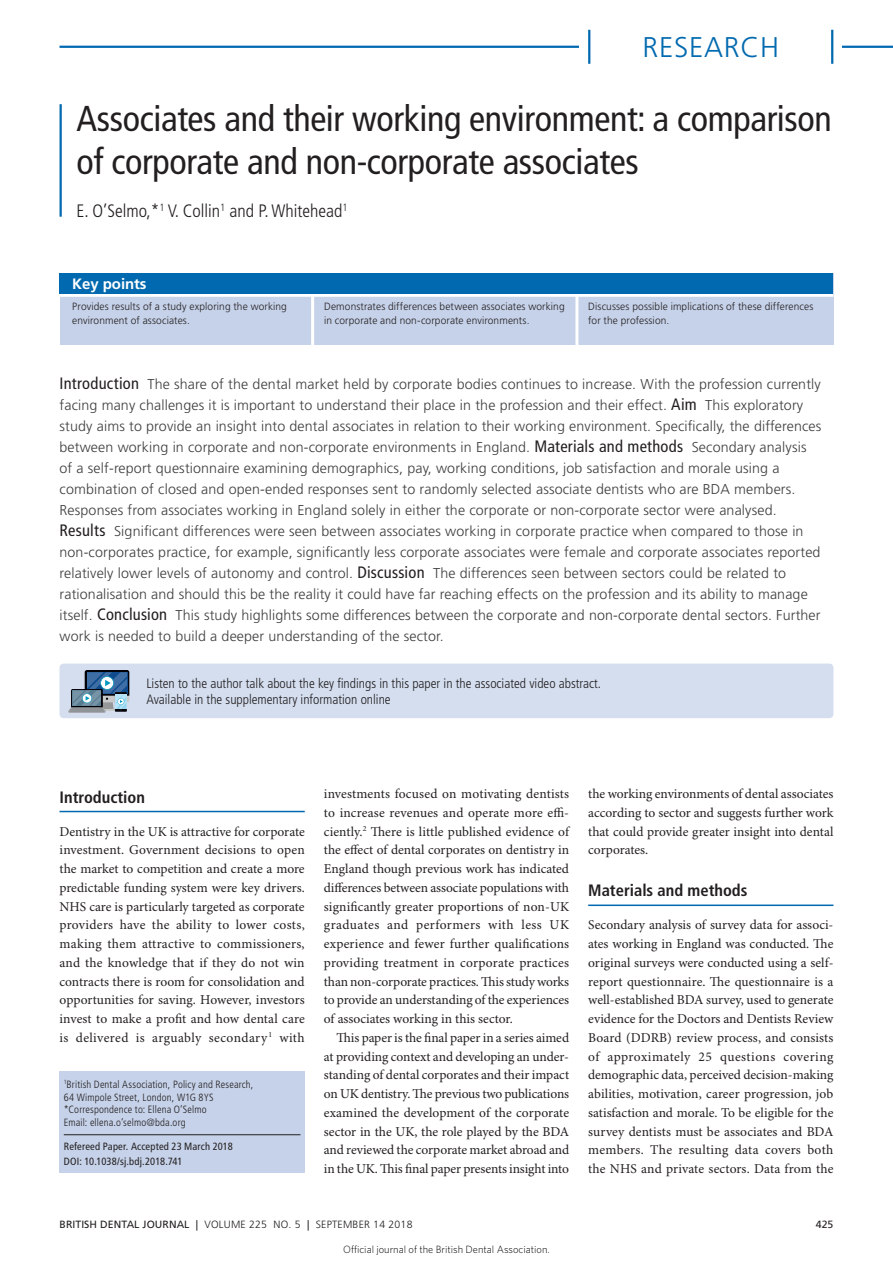
<style>
.page{position:relative;width:893px;height:1263px;background:#fff}
.page>*{position:absolute;margin:0;border:0;box-sizing:border-box;transform-origin:0 0}
.head{font:condensed 36px/43.2px "Frutiger LT Std";letter-spacing:-.01em;color:#231f20}
.t1{font:300 28.5px "Frutiger LT Std";letter-spacing:.025em;color:#0069af}
.author{font:300 condensed 18px "Frutiger LT Std";color:#231f20}
.crosshead_1{font:700 condensed 16.5px "Frutiger LT Std";color:#231f20}
.key_points_-_head{font:700 15px "Frutiger LT Std";letter-spacing:-.01em;color:#fff}
.abstract{font:300 14.25px/21px "Frutiger LT Std";letter-spacing:.01em;color:#3e3e3f}
.body_fullout{font:13.5px/18.8px "Minion Pro";letter-spacing:.01em;color:#231f20;text-align:justify}
.body{font:13.5px/18.8px "Minion Pro";letter-spacing:-.01em;color:#231f20;text-align:justify}
.RI_-_web_link{font:300 condensed 13.5px/16.5px "Frutiger LT Std";color:#231f20}
.key_points{font:300 10.5px/13.5px "Frutiger LT Std";letter-spacing:.01em;color:#231f20}
.author_biog{font:300 condensed 10.5px/12.8px "Frutiger LT Std";letter-spacing:.015em;color:#231f20}
.article_details{font:condensed 10.5px "Frutiger LT Std";letter-spacing:.015em;color:#231f20}
.page_footer{font:300 10.5px "Frutiger LT Std";letter-spacing:.02em;color:#231f20}
.t2{font:300 10.5px "Whitney";color:#000}
.page_footer-2{font:10.5px "Frutiger LT Std";color:#231f20}
.s1{font-weight:400;font-stretch:condensed;font-size:16.5px;color:#231f20}
.s2{font-weight:400}
</style>
<div class="page">
<hr style="left:60px;top:811px;width:245px;height:1px;background:#0069af">
<hr style="left:588px;top:904px;width:245px;height:2px;background:#0069af">
<div style="left:60px;top:1071px;width:245px;height:102px;background:#c6d2e9"></div>
<hr style="left:64px;top:1134px;width:236px;height:1px;background:#231f20">
<hr style="left:60px;top:104px;width:2px;height:113px;background:#0069af">
<div style="left:60px;top:273px;width:773px;height:72px;background:#c6d2e9"></div>
<hr style="left:60px;top:294px;width:773px;height:3px;background:#fff">
<div style="left:60px;top:273px;width:773px;height:21px;background:#0069af"></div>
<hr style="left:311px;top:295px;width:3px;height:53px;background:#fff">
<hr style="left:575px;top:295px;width:3px;height:53px;background:#fff">
<div style="left:60px;top:663px;width:773px;height:55px;background:#d4deef;border-radius:4px"></div>
<svg style="left:68px;top:670px;width:61px;height:43px"></svg>
<hr style="left:60px;top:46px;width:833px;height:2px;background:#0069af">
<div style="left:580px;top:30px;width:262px;height:34px;background:#fff"></div>
<hr style="left:831px;top:30px;width:2px;height:34px;background:#0069af">
<hr style="left:588px;top:30px;width:2px;height:34px;background:#0069af">
<h2 class="t1" style="left:643px;top:31px;width:138px">RESEARCH</h2>
<p class="head" style="left:77px;top:97px;width:757px">Associates and their working environment: a comparison of corporate and non-corporate associates</p>
<p class="author" style="left:77px;top:200px;width:273px">E. O’Selmo,*<sup>1</sup> V. Collin<sup>1</sup> and P. Whitehead<sup>1</sup></p>
<p class="key_points_-_head" style="left:72px;top:275px;width:76px">Key points</p>
<p class="key_points" style="left:72px;top:300px;width:216px">Provides results of a study exploring the working environment of associates.</p>
<p class="key_points" style="left:324px;top:300px;width:242px">Demonstrates differences between associates working in corporate and non-corporate environments.</p>
<p class="key_points" style="left:588px;top:300px;width:227px">Discusses possible implications of these differences for the profession.</p>
<p class="abstract" style="left:60px;top:374px;width:763px"><span class="s1">Introduction</span> The share of the dental market held by corporate bodies continues to increase. With the profession currently facing many challenges it is important to understand their place in the profession and their effect. <span class="s1">Aim</span> This exploratory study aims to provide an insight into dental associates in relation to their working environment. Specifically, the differences between working in corporate and non-corporate environments in England. <span class="s1">Materials and methods</span> Secondary analysis of a self-report questionnaire examining demographics, pay, working conditions, job satisfaction and morale using a combination of closed and open-ended responses sent to randomly selected associate dentists who are BDA members.<br>Responses from associates working in England solely in either the corporate or non-corporate sector were analysed.<br><span class="s1">Results</span> Significant differences were seen between associates working in corporate practice when compared to those in non-corporates practice, for example, significantly less corporate associates were female and corporate associates reported relatively lower levels of autonomy and control. <span class="s1">Discussion</span> The differences seen between sectors could be related to rationalisation and should this be the reality it could have far reaching effects on the profession and its ability to manage itself. <span class="s1">Conclusion</span> This study highlights some differences between the corporate and non-corporate dental sectors. Further work is needed to build a deeper understanding of the sector.</p>
<p class="RI_-_web_link" style="left:146px;top:675px;width:456px">Listen to the author talk about the key findings in this paper in the associated video abstract.<br>Available in the supplementary information online</p>
<p class="crosshead_1" style="left:60px;top:787px;width:87px">Introduction</p>
<p class="body_fullout" style="left:60px;top:822px;width:247px">Dentistry in the UK is attractive for corporate investment. Government decisions to open the market to competition and create a more predictable funding system were key drivers.<br>NHS care is particularly targeted as corporate providers have the ability to lower costs, making them attractive to commissioners, and the knowledge that if they do not win contracts there is room for consolidation and opportunities for saving. However, investors invest to make a profit and how dental care is delivered is arguably secondary<sup>1</sup> with</p>
<p class="author_biog" style="left:64px;top:1078px;width:191px"><sup>1</sup>British Dental Association, Policy and Research, 64 Wimpole Street, London, W1G 8YS *Correspondence to: Ellena O’Selmo<br>Email: ellena.o’selmo@bda.org</p>
<p class="article_details" style="left:64px;top:1140px;width:170px">Refereed Paper. Accepted 23 March 2018</p>
<p class="article_details" style="left:64px;top:1155px;width:120px">DOI: 10.1038/sj.bdj.2018.741</p>
<p class="body_fullout" style="left:324px;top:785px;width:247px">investments focused on motivating dentists to increase revenues and operate more effi&shy;ciently.<sup>2</sup> There is little published evidence of the effect of dental corporates on dentistry in England though previous work has indicated differences between associate populations with significantly greater proportions of non-UK graduates and performers with less UK experience and fewer further qualifications providing treatment in corporate practices than non-corporate practices. This study works to provide an understanding of the experiences of associates working in this sector.</p>
<p class="body" style="left:324px;top:1029px;width:247px;text-indent:13px">This paper is the final paper in a series aimed at providing context and developing an under&shy;standing of dental corporates and their impact on UK dentistry. The previous two publications examined the development of the corporate sector in the UK, the role played by the BDA and reviewed the corporate market abroad and in the UK. This final paper presents insight into</p>
<p class="body" style="left:588px;top:785px;width:247px">the working environments of dental associates according to sector and suggests further work that could provide greater insight into dental corporates.</p>
<p class="crosshead_1" style="left:588px;top:881px;width:161px">Materials and methods</p>
<p class="body_fullout" style="left:588px;top:916px;width:247px">Secondary analysis of survey data for associ&shy;ates working in England was conducted. The original surveys were conducted using a self&shy;report questionnaire. The questionnaire is a well-established BDA survey, used to generate evidence for the Doctors and Dentists Review Board (DDRB) review process, and consists of approximately 25 questions covering demographic data, perceived decision-making abilities, motivation, career progression, job satisfaction and morale. To be eligible for the survey dentists must be associates and BDA members. The resulting data covers both the NHS and private sectors. Data from the</p>
<p class="page_footer" style="left:60px;top:1219px;width:354px"><span class="s2">BRITISH DENTAL JOURNAL |</span> VOLUME 225 NO. 5 <span class="s2">|</span> SEPTEMBER 14 2018</p>
<p class="page_footer-2" style="left:816px;top:1218px;width:19px">425</p>
<p class="t2" style="left:343px;top:1243px;width:208px">Official journal of the British Dental Association.</p>
</div>
